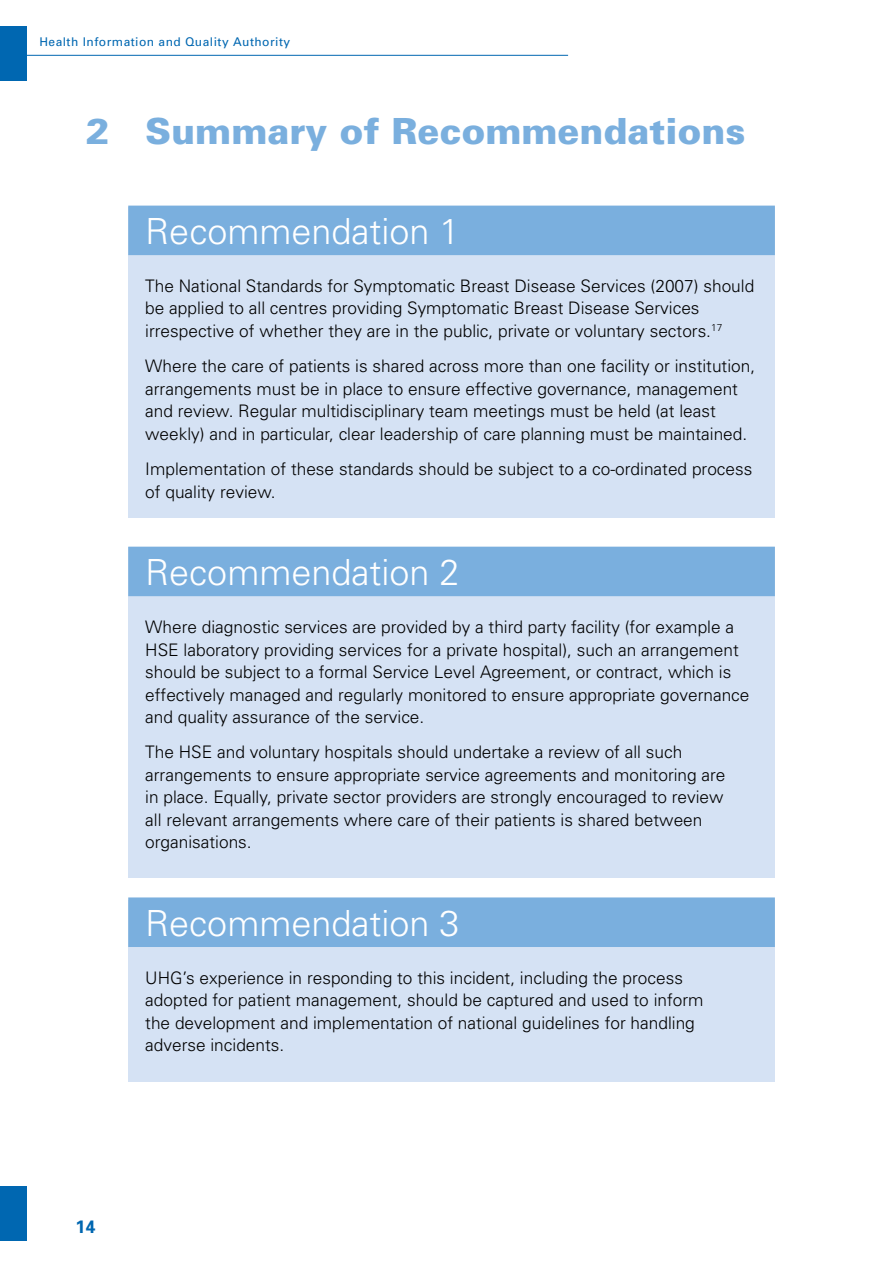
<style>
.page{position:relative;width:894px;height:1263px;background:#fff}
.page>*{position:absolute;margin:0;border:0;box-sizing:border-box;transform-origin:0 0}
.t1{font:300 36px "Univers";color:#fff}
.t2{font:900 36px "Univers";color:#7aafde}
.t3{font:700 18px "Univers";color:#0067b1}
.t4{font:300 17.25px/22.5px "Univers";color:#000}
.t5{font:12px "Univers";letter-spacing:.04em;color:#0067b1}
</style>
<div class="page">
<div style="left:0;top:26px;width:27px;height:55px;background:#0067b1"></div>
<hr style="left:16px;top:55px;width:552px;height:1px;background:#0067b1">
<div style="left:0;top:1185px;width:27px;height:55px;background:#0067b1"></div>
<div style="left:128px;top:207px;width:646px;height:310px;background:#d5e2f4"></div>
<div style="left:128px;top:547px;width:646px;height:330px;background:#d5e2f4"></div>
<div style="left:128px;top:900px;width:646px;height:181px;background:#d5e2f4"></div>
<div style="left:128px;top:205px;width:646px;height:50px;background:#7aafde"></div>
<div style="left:128px;top:546px;width:646px;height:50px;background:#7aafde"></div>
<div style="left:128px;top:897px;width:646px;height:49px;background:#7aafde"></div>
<p class="t5" style="left:39px;top:34px;width:252px">Health Information and Quality Authority</p>
<h1 class="t2" style="left:86px;top:109px;width:661px">2 Summary of Recommendations</h1>
<h1 class="t1" style="left:145px;top:209px;width:316px">Recommendation 1</h1>
<p class="t4" style="left:145px;top:274px;width:610px">The National Standards for Symptomatic Breast Disease Services (2007) should be applied to all centres providing Symptomatic Breast Disease Services irrespective of whether they are in the public, private or voluntary sectors.<sup>17</sup></p>
<p class="t4" style="left:145px;top:354px;width:611px">Where the care of patients is shared across more than one facility or institution, arrangements must be in place to ensure effective governance, management and review. Regular multidisciplinary team meetings must be held (at least weekly) and in particular, clear leadership of care planning must be maintained.</p>
<p class="t4" style="left:145px;top:457px;width:608px">Implementation of these standards should be subject to a co-ordinated process of quality review.</p>
<h1 class="t1" style="left:145px;top:550px;width:316px">Recommendation 2</h1>
<p class="t4" style="left:145px;top:615px;width:605px">Where diagnostic services are provided by a third party facility (for example a HSE laboratory providing services for a private hospital), such an arrangement should be subject to a formal Service Level Agreement, or contract, which is effectively managed and regularly monitored to ensure appropriate governance and quality assurance of the service.</p>
<p class="t4" style="left:145px;top:740px;width:581px">The HSE and voluntary hospitals should undertake a review of all such arrangements to ensure appropriate service agreements and monitoring are in place. Equally, private sector providers are strongly encouraged to review all relevant arrangements where care of their patients is shared between organisations.</p>
<h1 class="t1" style="left:145px;top:901px;width:316px">Recommendation 3</h1>
<p class="t4" style="left:145px;top:965px;width:559px">UHG’s experience in responding to this incident, including the process adopted for patient management, should be captured and used to inform the development and implementation of national guidelines for handling adverse incidents.</p>
<p class="t3" style="left:75px;top:1214px;width:22px">14</p>
</div>
